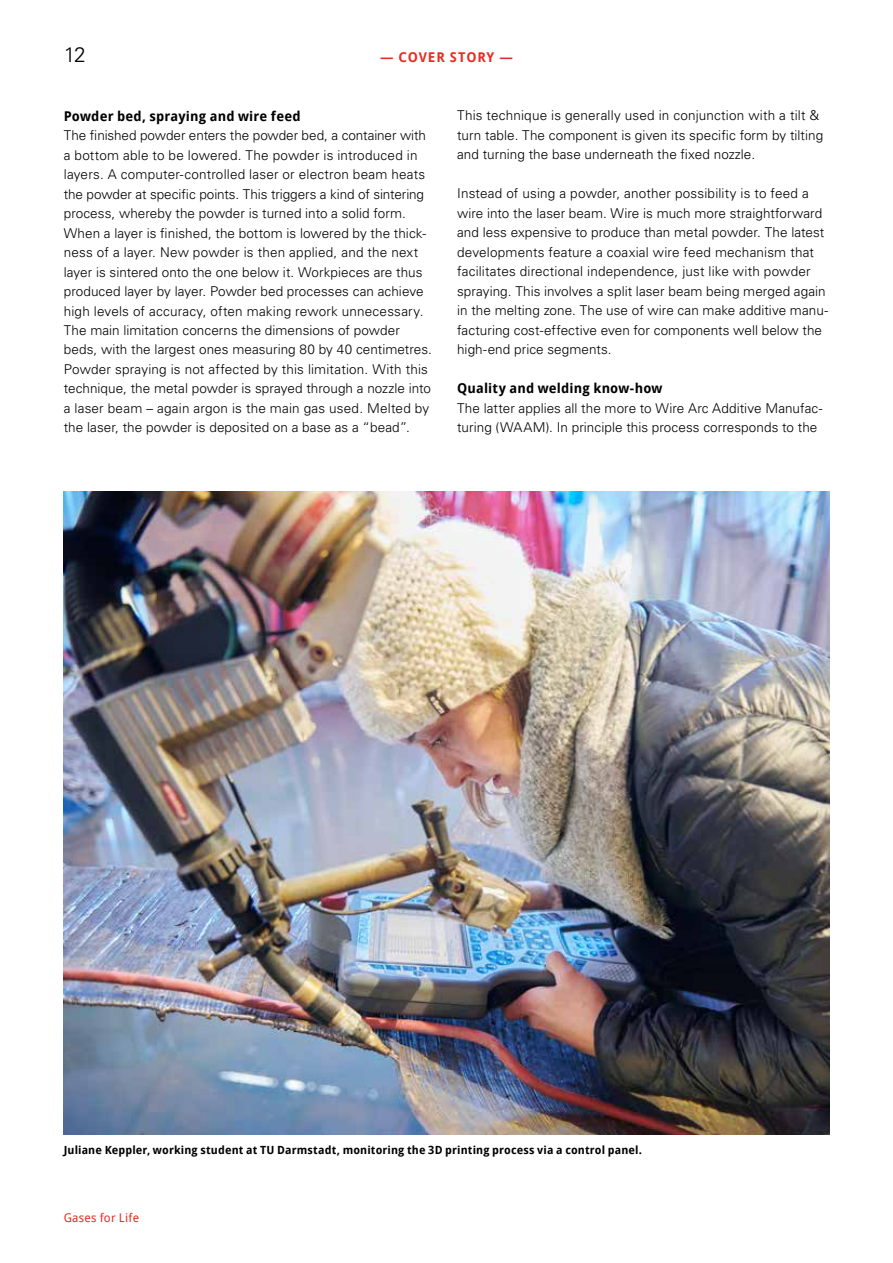
<style>
.page{position:relative;width:893px;height:1263px;background:#fff}
.page>*{position:absolute;margin:0;border:0;box-sizing:border-box;transform-origin:0 0}
.t1{font:300 21px "Univers CE";color:#000}
.t2{font:300 13.5px/19.5px "Univers CE";letter-spacing:.005em;color:#000}
.t3{font:700 13.5px "Droid Sans";letter-spacing:.01em;color:#000}
.t4{font:700 13.5px "Droid Sans";letter-spacing:.065em;color:#e62d24}
.t5{font:12px "Droid Sans";letter-spacing:.02em;color:#e62d24}
.t6{font:700 11.25px "Droid Sans";letter-spacing:.01em;color:#000}
</style>
<div class="page">
<img style="left:64px;top:491px;width:765px;height:644px">
<h1 class="t1" style="left:64px;top:43px;width:23px">12</h1>
<p class="t4" style="left:380px;top:49px;width:134px">— COVER STORY —</p>
<p class="t3" style="left:64px;top:108px;width:238px">Powder bed, spraying and wire feed</p>
<p class="t2" style="left:64px;top:126px;width:370px">The finished powder enters the powder bed, a container with a bottom able to be lowered. The powder is introduced in layers. A computer-controlled laser or electron beam heats the powder at specific points. This triggers a kind of sintering process, whereby the powder is turned into a solid form.<br>When a layer is finished, the bottom is lowered by the thick&shy;ness of a layer. New powder is then applied, and the next layer is sintered onto the one below it. Workpieces are thus produced layer by layer. Powder bed processes can achieve high levels of accuracy, often making rework unnecessary.<br>The main limitation concerns the dimensions of powder beds, with the largest ones measuring 80 by 40 centimetres.<br>Powder spraying is not affected by this limitation. With this technique, the metal powder is sprayed through a nozzle into a laser beam – again argon is the main gas used. Melted by the laser, the powder is deposited on a base as a “bead”.</p>
<p class="t2" style="left:457px;top:106px;width:368px">This technique is generally used in conjunction with a tilt &amp; turn table. The component is given its specific form by tilting and turning the base underneath the fixed nozzle.</p>
<p class="t2" style="left:457px;top:184px;width:372px">Instead of using a powder, another possibility is to feed a wire into the laser beam. Wire is much more straightforward and less expensive to produce than metal powder. The latest developments feature a coaxial wire feed mechanism that facilitates directional independence, just like with powder spraying. This involves a split laser beam being merged again in the melting zone. The use of wire can make additive manu&shy;facturing cost-effective even for components well below the high-end price segments.</p>
<p class="t3" style="left:457px;top:381px;width:207px">Quality and welding know-how</p>
<p class="t2" style="left:457px;top:399px;width:367px">The latter applies all the more to Wire Arc Additive Manufac&shy;turing (WAAM). In principle this process corresponds to the</p>
<p class="t6" style="left:64px;top:1144px;width:580px">Juliane Keppler, working student at TU Darmstadt, monitoring the 3D printing process via a control panel.</p>
<p class="t5" style="left:64px;top:1211px;width:77px">Gases for Life</p>
</div>
